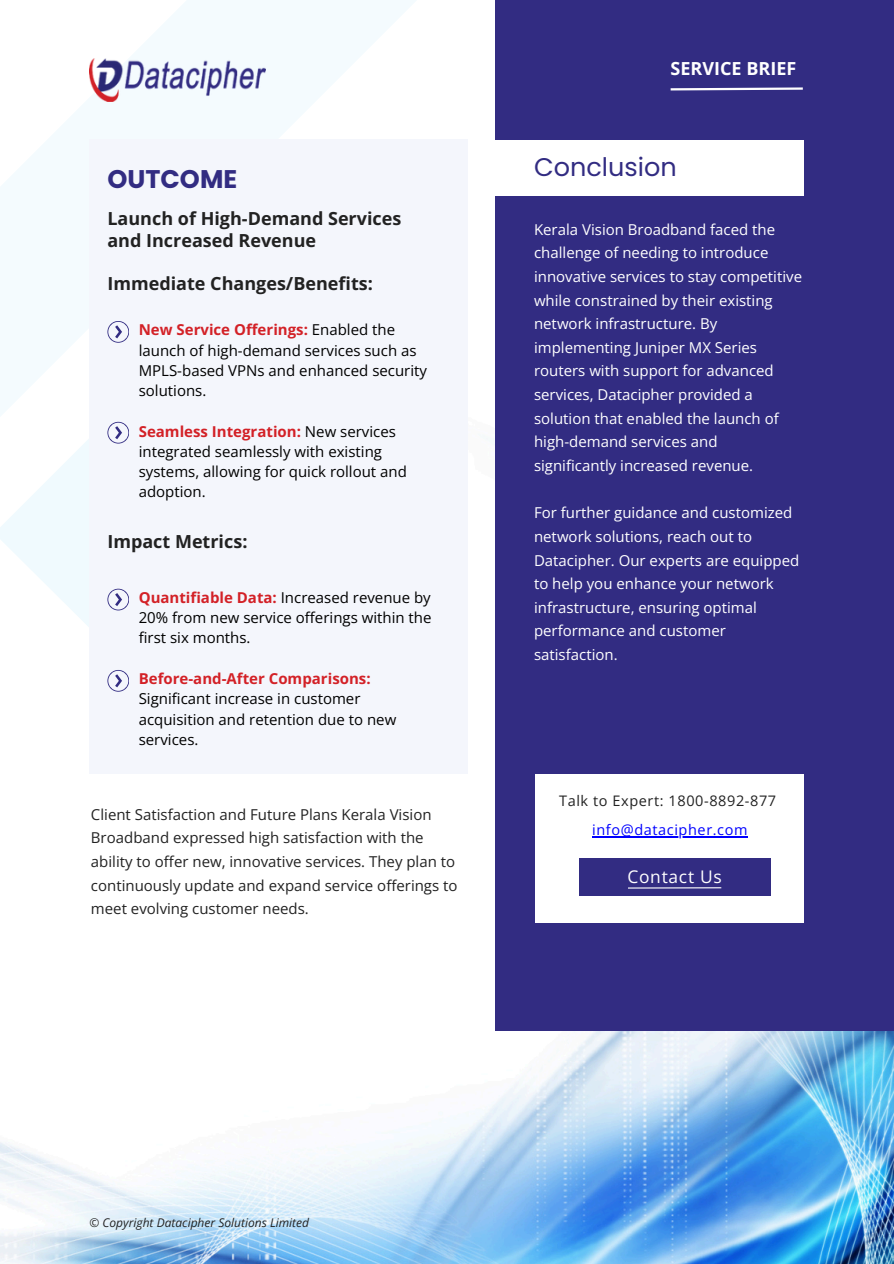
<style>
.page{position:relative;width:894px;height:1264px;background:#fff}
.page>*{position:absolute;margin:0;border:0;box-sizing:border-box;transform-origin:0 0}
.t1{font:25.5px "Poppins";color:#322c82}
.t2{font:700 25.5px "Poppins";color:#322c82}
.t3{font:700 18px/21.3px "Open Sans";color:#222}
.t4{font:700 18px "Open Sans";color:#fff}
.t5{font:17.4px "Open Sans";letter-spacing:.04em;color:#fff}
.t6{font:15px/23.7px "Open Sans";color:#fff}
.t7{font:15px/20.2px "Open Sans";color:#000}
.t8{font:15px/23.7px "Open Sans";color:#222}
.t9{font:14.55px "Open Sans";letter-spacing:.04em;color:#222}
.t10{font:14.55px "Open Sans";letter-spacing:.04em;color:#00f}
.t11{font:italic 12px "Open Sans";color:#222}
.s1{font-weight:700;color:#d32127}
</style>
<div class="page">
<img style="left:0;top:139px;width:893px;height:1124px">
<svg style="left:0;top:0;width:428px;height:333px;fill:#f4fbfe"></svg>
<svg style="left:0;top:333px;width:89px;height:85px"></svg>
<svg style="left:0;top:418px;width:89px;height:231px"></svg>
<img style="left:89px;top:58px;width:176px;height:43px">
<div style="left:495px;top:0;width:398px;height:1030px;background:#322c82"></div>
<svg style="left:670px;top:87px;width:133px;height:4px"></svg>
<div style="left:89px;top:140px;width:378px;height:633px;background:#f4f6fc"></div>
<svg style="left:107px;top:588px;width:22px;height:23px"></svg>
<svg style="left:107px;top:670px;width:22px;height:21px"></svg>
<div style="left:481px;top:140px;width:323px;height:56px;background:#fff"></div>
<div style="left:535px;top:774px;width:269px;height:149px;background:#fff"></div>
<div style="left:578px;top:858px;width:192px;height:38px;background:#322c82"></div>
<hr style="left:627px;top:887px;width:94px;height:1px;background:#fff">
<hr style="left:592px;top:836px;width:155px;height:1px;background:#00f">
<svg style="left:107px;top:321px;width:22px;height:21px"></svg>
<svg style="left:107px;top:422px;width:22px;height:21px"></svg>
<h6 class="t2" style="left:107px;top:161px;width:131px">OUTCOME</h6>
<h3 class="t3" style="left:107px;top:208px;width:295px">Launch of High-Demand Services and Increased Revenue</h3>
<h6 class="t3" style="left:107px;top:272px;width:267px">Immediate Changes/Benefits:</h6>
<h6 class="t7" style="left:139px;top:319px;width:290px"><span class="s1">New Service Offerings:</span> Enabled the launch of high-demand services such as<br>MPLS-based VPNs and enhanced security solutions.</h6>
<p class="t7" style="left:139px;top:420px;width:269px"><span class="s1">Seamless Integration:</span> New services integrated seamlessly with existing systems, allowing for quick rollout and adoption.</p>
<h4 class="t3" style="left:107px;top:530px;width:141px">Impact Metrics:</h4>
<h1 class="t7" style="left:139px;top:587px;width:294px;text-align:justify"><span class="s1">Quantifiable Data:</span> Increased revenue by 20% from new service offerings within the first six months.</h1>
<h4 class="t7" style="left:139px;top:668px;width:259px"><span class="s1">Before-and-After Comparisons:<br></span>Significant increase in customer acquisition and retention due to new services.</h4>
<h6 class="t8" style="left:91px;top:802px;width:368px">Client Satisfaction and Future Plans Kerala Vision Broadband expressed high satisfaction with the ability to offer new, innovative services. They plan to continuously update and expand service offerings to meet evolving customer needs.</h6>
<p class="t4" style="left:670px;top:56px;width:127px">SERVICE BRIEF</p>
<p class="t1" style="left:534px;top:149px;width:144px">Conclusion</p>
<p class="t6" style="left:534px;top:217px;width:269px">Kerala Vision Broadband faced the challenge of needing to introduce innovative services to stay competitive while constrained by their existing network infrastructure. By implementing Juniper MX Series routers with support for advanced services, Datacipher provided a solution that enabled the launch of high-demand services and significantly increased revenue.</p>
<h6 class="t6" style="left:534px;top:500px;width:267px">For further guidance and customized network solutions, reach out to<br>Datacipher. Our experts are equipped to help you enhance your network infrastructure, ensuring optimal performance and customer satisfaction.</h6>
<p class="t9" style="left:559px;top:790px;width:218px">Talk to Expert: 1800-8892-877</p>
<p class="t10" style="left:592px;top:819px;width:157px">info@datacipher.com</p>
<h4 class="t5" style="left:627px;top:864px;width:96px">Contact Us</h4>
<p class="t11" style="left:89px;top:1214px;width:221px">© Copyright Datacipher Solutions Limited</p>
</div>
